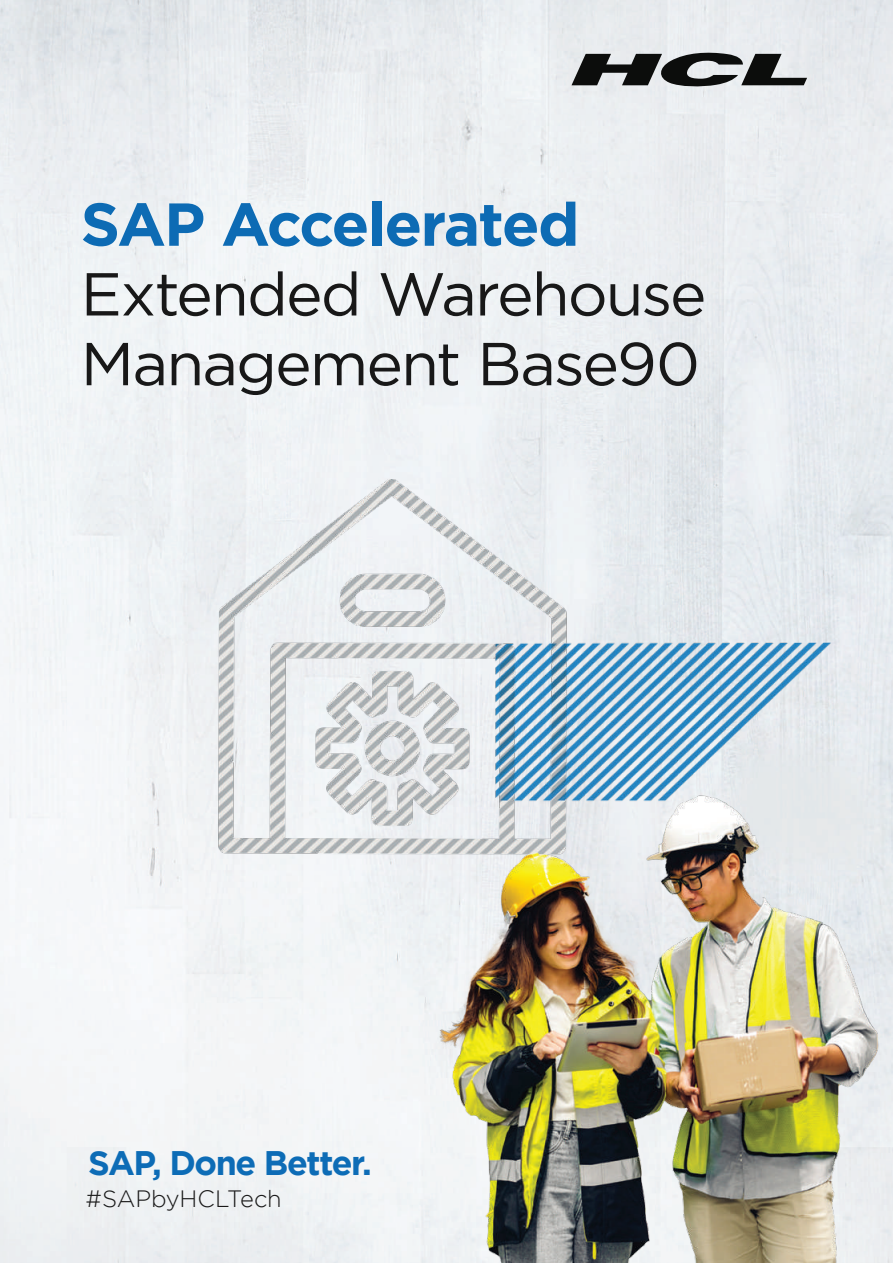
<style>
.page{position:relative;width:893px;height:1263px;background:#fff}
.page>*{position:absolute;margin:0;border:0;box-sizing:border-box;transform-origin:0 0}
.t1{font:60.45px/69.8px "Gotham";letter-spacing:-.03em;color:#181818}
.t2{font:700 60.45px "Gotham";letter-spacing:-.03em;color:#0d6bb4}
.t3{font:700 34.05px "Gotham";letter-spacing:-.04em;color:#0d6cb6}
.t4{font:300 23.55px "Gotham";letter-spacing:-.01em;color:#191919}
</style>
<div class="page">
<img style="left:0;top:0;width:893px;height:1263px">
<img style="left:6px;top:431px;width:880px;height:831px">
<svg style="left:571px;top:51px;width:236px;height:36px;background:#757778"></svg>
<p class="t2" style="left:81px;top:184px;width:500px">SAP Accelerated</p>
<p class="t1" style="left:81px;top:258px;width:627px">Extended Warehouse<br>Management Base90</p>
<p class="t3" style="left:88px;top:1141px;width:285px">SAP, Done Better.</p>
<p class="t4" style="left:85px;top:1184px;width:198px">#SAPbyHCLTech</p>
</div>
